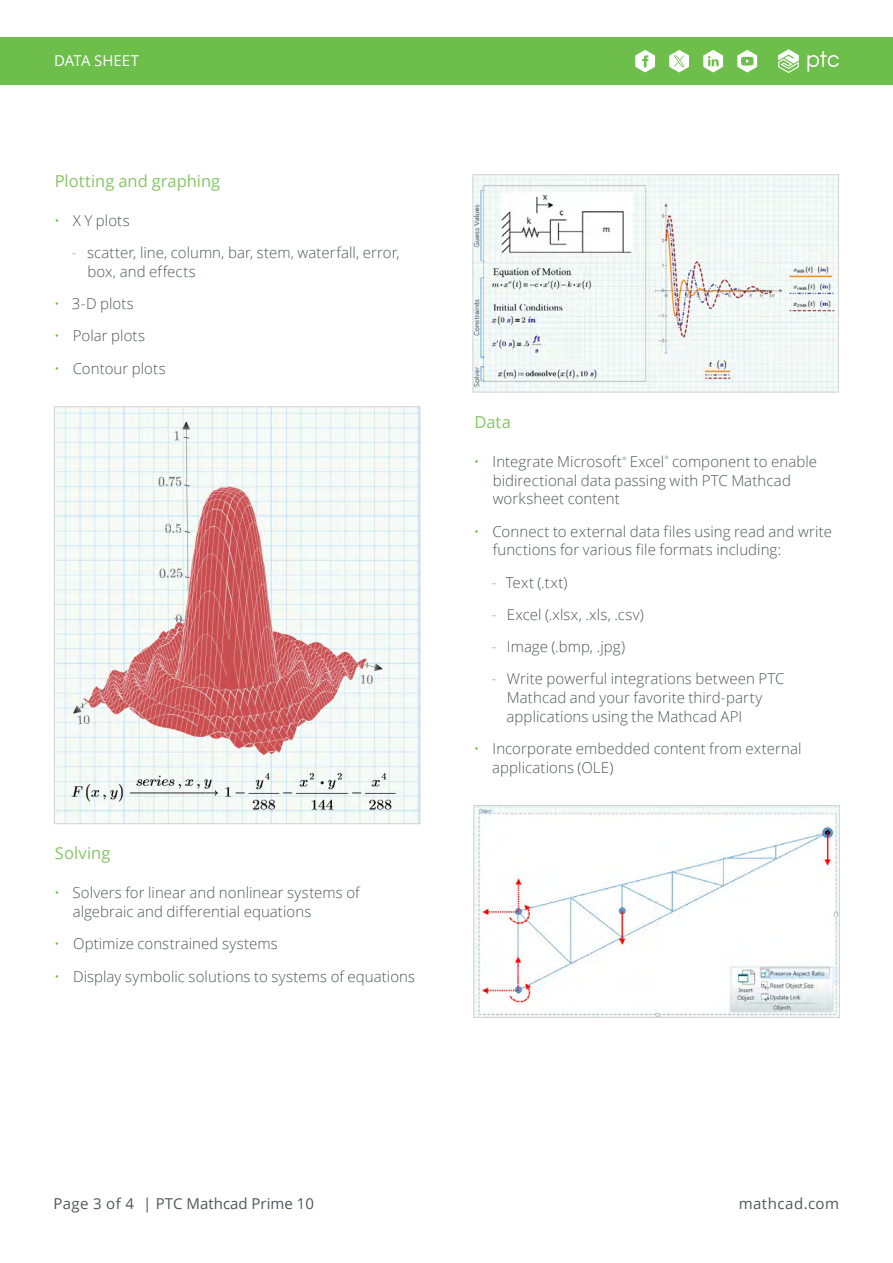
<style>
.page{position:relative;width:893px;height:1263px;background:#fff}
.page>*{position:absolute;margin:0;border:0;box-sizing:border-box;transform-origin:0 0}
.t1{font:16.5px "Open Sans";color:#85c664}
.t2{font:300 15px/18.8px "Open Sans";letter-spacing:.005em;color:#4e585a}
.t3{font:15px "Open Sans";color:#4e585a}
.t4{font:15px "Open Sans";letter-spacing:.03em;color:#4e585a}
.t5{font:15px "Open Sans";color:#fff}
.t6{font:300 4.5px "Open Sans";color:#4e585a}
.s1{color:#6ebe4b}
</style>
<div class="page">
<div style="left:0;top:37px;width:893px;height:48px;background:#6ebe4b"></div>
<svg style="left:778px;top:49px;width:21px;height:24px"></svg>
<svg style="left:807px;top:51px;width:32px;height:20px"></svg>
<svg style="left:635px;top:50px;width:20px;height:22px"></svg>
<svg style="left:703px;top:50px;width:20px;height:22px"></svg>
<svg style="left:737px;top:50px;width:20px;height:22px"></svg>
<svg style="left:669px;top:50px;width:20px;height:22px"></svg>
<img style="left:56px;top:408px;width:362px;height:414px">
<div style="left:54px;top:406px;width:366px;height:418px;border:1px solid #d1d3d4"></div>
<img style="left:475px;top:176px;width:362px;height:214px">
<div style="left:473px;top:174px;width:366px;height:218px;border:1px solid #d1d3d4"></div>
<img style="left:475px;top:807px;width:363px;height:209px">
<div style="left:473px;top:805px;width:367px;height:213px;border:1px solid #d1d3d4"></div>
<p class="t5" style="left:54px;top:50px;width:87px">DATA SHEET</p>
<p class="t1" style="left:55px;top:169px;width:167px">Plotting and graphing</p>
<p class="t2" style="left:54px;top:211px;width:77px"><span class="s1">•</span> X Y plots</p>
<p class="t2" style="left:87px;top:243px;width:314px;text-indent:-15px"><span class="s1">-</span> scatter, line, column, bar, stem, waterfall, error, box, and effects</p>
<p class="t2" style="left:54px;top:294px;width:81px"><span class="s1">•</span> 3-D plots</p>
<p class="t2" style="left:54px;top:326px;width:93px"><span class="s1">•</span> Polar plots</p>
<p class="t2" style="left:54px;top:359px;width:113px"><span class="s1">•</span> Contour plots</p>
<p class="t1" style="left:55px;top:842px;width:57px">Solving</p>
<p class="t2" style="left:73px;top:883px;width:288px;text-indent:-18px"><span class="s1">•</span> Solvers for linear and nonlinear systems of algebraic and differential equations</p>
<p class="t2" style="left:54px;top:934px;width:225px"><span class="s1">•</span> Optimize constrained systems</p>
<p class="t2" style="left:54px;top:966px;width:362px"><span class="s1">•</span> Display symbolic solutions to systems of equations</p>
<p class="t1" style="left:474px;top:411px;width:38px">Data</p>
<p class="t2" style="left:474px;top:452px;width:150px"><span class="s1">•</span> Integrate Microsoft</p>
<p class="t6" style="left:622px;top:455px;width:5px">®</p>
<p class="t2" style="left:630px;top:452px;width:36px">Excel</p>
<p class="t6" style="left:665px;top:455px;width:5px">®</p>
<p class="t2" style="left:493px;top:452px;width:326px;text-indent:179px">component to enable bidirectional data passing with PTC Mathcad worksheet content</p>
<p class="t2" style="left:493px;top:521px;width:341px;text-indent:-19px"><span class="s1">•</span> Connect to external data files using read and write functions for various file formats including:</p>
<p class="t2" style="left:492px;top:572px;width:77px"><span class="s1">-</span> Text (.txt)</p>
<p class="t2" style="left:492px;top:605px;width:154px"><span class="s1">-</span> Excel (.xlsx, .xls, .csv)</p>
<p class="t2" style="left:492px;top:637px;width:135px"><span class="s1">-</span> Image (.bmp, .jpg)</p>
<p class="t2" style="left:507px;top:669px;width:279px;text-indent:-15px"><span class="s1">-</span> Write powerful integrations between PTC<br>Mathcad and your favorite third-party applications using the Mathcad API</p>
<p class="t2" style="left:492px;top:739px;width:311px;text-indent:-18px"><span class="s1">•</span> Incorporate embedded content from external applications (OLE)</p>
<p class="t3" style="left:53px;top:1193px;width:262px">Page 3 of 4 | PTC Mathcad Prime 10</p>
<p class="t4" style="left:739px;top:1193px;width:102px">mathcad.com</p>
</div>
